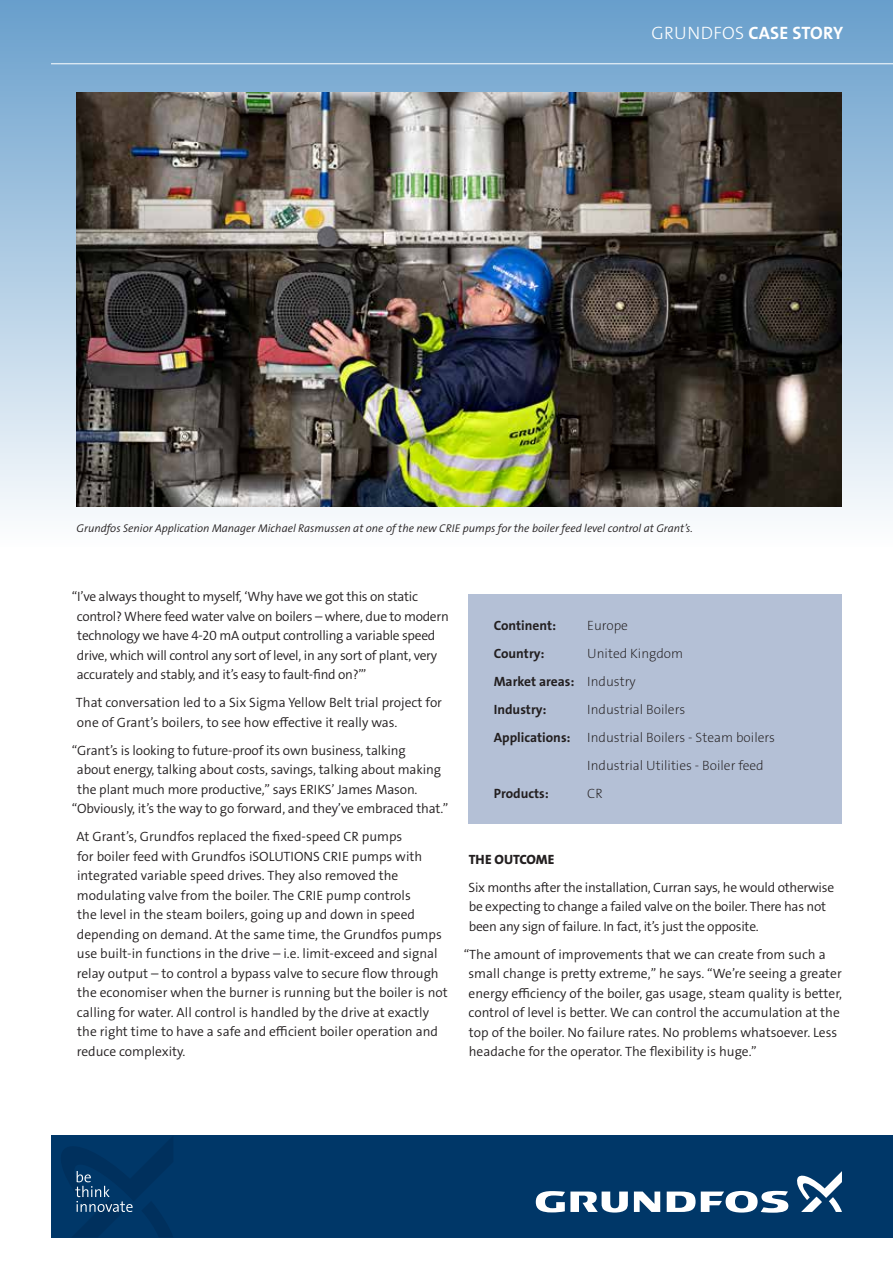
<style>
.page{position:relative;width:893px;height:1263px;background:#fff}
.page>*{position:absolute;margin:0;border:0;box-sizing:border-box;transform-origin:0 0}
.t1{font:18px "Grundfos The Sans V2 OT 7 B";letter-spacing:.005em;color:#fff}
.t2{font:13.5px/19.5px "Grundfos The Sans V2 OT 4 SL";color:#231f20}
.t3{font:13.5px/19.5px "Grundfos The Sans V2 OT 4 SL";letter-spacing:-.02em;color:#231f20}
.t4{font:13.5px "Grundfos The Sans V2 OT 2 XL";color:#231f20}
.t5{font:13.5px/28px "Grundfos The Sans V2 OT 7 B";color:#231f20}
.t6{font:13.5px "Grundfos The Sans V2 OT 8 XB";color:#231f20}
.t7{font:11.25px "Grundfos The Sans V2 OT 4 SL Italic";color:#231f20}
.s1{font-family:"Grundfos The Sans V2 OT 3 L"}
.s2{font-family:"Grundfos The Sans V2 OT 2 XL"}
.s3{font-family:"Grundfos The Sans V2 OT 7 B"}
</style>
<div class="page">
<div style="left:0;top:0;width:893px;height:546px;background:linear-gradient(to bottom,#689fcb,#f8f8f8)"></div>
<img style="left:77px;top:92px;width:765px;height:414px">
<div style="left:468px;top:595px;width:374px;height:229px;background:#b4c0d6"></div>
<div style="left:51px;top:1135px;width:842px;height:102px;background:#003768"></div>
<svg style="left:634px;top:1191px;width:26px;height:21px"></svg>
<svg style="left:536px;top:1191px;width:92px;height:21px"></svg>
<svg style="left:667px;top:1191px;width:121px;height:22px"></svg>
<svg style="left:797px;top:1171px;width:45px;height:41px"></svg>
<svg style="left:61px;top:1137px;width:112px;height:100px"></svg>
<hr style="left:51px;top:63px;width:842px;height:1px;background:#fff">
<h1 class="t1" style="left:652px;top:21px;width:193px"><span class="s1">GRUNDFOS</span> CASE STORY</h1>
<p class="t7" style="left:77px;top:521px;width:618px">Grundfos Senior Application Manager Michael Rasmussen at one of the new CRIE pumps for the boiler feed level control at Grant’s.</p>
<p class="t3" style="left:77px;top:587px;width:373px;text-indent:-5px">“I’ve always thought to myself, ‘Why have we got this on static control? Where feed water valve on boilers – where, due to modern technology we have 4-20 mA output controlling a variable speed drive, which will control any sort of level, in any sort of plant, very accurately and stably, and it’s easy to fault-find on?’”</p>
<p class="t2" style="left:76px;top:693px;width:368px">That conversation led to a Six Sigma Yellow Belt trial project for one of Grant’s boilers, to see how effective it really was.</p>
<p class="t2" style="left:72px;top:740px;width:335px">“Grant’s is looking to future-proof its own business, talking</p>
<p class="t2" style="left:77px;top:760px;width:366px">about energy, talking about costs, savings, talking about making</p>
<p class="t2" style="left:77px;top:779px;width:342px">the plant much more productive,” says ERIKS’ James Mason.</p>
<p class="t2" style="left:72px;top:799px;width:378px">“Obviously, it’s the way to go forward, and they’ve embraced that.”</p>
<p class="t2" style="left:76px;top:827px;width:373px">At Grant’s, Grundfos replaced the fixed-speed CR pumps<br>for boiler feed with Grundfos iSOLUTIONS CRIE pumps with integrated variable speed drives. They also removed the modulating valve from the boiler. The CRIE pump controls<br>the level in the steam boilers, going up and down in speed depending on demand. At the same time, the Grundfos pumps use built-in functions in the drive – i.e. limit-exceed and signal relay output – to control a bypass valve to secure flow through the economiser when the burner is running but the boiler is not calling for water. All control is handled by the drive at exactly the right time to have a safe and efficient boiler operation and reduce complexity.</p>
<p class="t5" style="left:494px;top:612px;width:64px">Continent:</p>
<p class="t4" style="left:587px;top:617px;width:42px">Europe</p>
<p class="t5" style="left:494px;top:640px;width:52px">Country:</p>
<p class="t4" style="left:587px;top:645px;width:97px">United Kingdom</p>
<p class="t5" style="left:494px;top:668px;width:143px">Market areas: <span class="s2">Industry<br></span>Industry:</p>
<p class="t4" style="left:587px;top:701px;width:99px">Industrial Boilers</p>
<p class="t4" style="left:494px;top:729px;width:283px"><span class="s3">Applications:</span> Industrial Boilers - Steam boilers</p>
<p class="t4" style="left:587px;top:757px;width:178px">Industrial Utilities - Boiler feed</p>
<p class="t5" style="left:494px;top:780px;width:57px">Products:</p>
<p class="t4" style="left:587px;top:785px;width:17px">CR</p>
<p class="t6" style="left:469px;top:850px;width:87px">THE OUTCOME</p>
<p class="t3" style="left:468px;top:877px;width:367px">Six months after the installation, Curran says, he would otherwise be expecting to change a failed valve on the boiler. There has not been any sign of failure. In fact, it’s just the opposite.</p>
<p class="t2" style="left:468px;top:944px;width:375px;text-indent:-5px">“The amount of improvements that we can create from such a small change is pretty extreme,” he says. “We’re seeing a greater energy efficiency of the boiler, gas usage, steam quality is better, control of level is better. We can control the accumulation at the top of the boiler. No failure rates. No problems whatsoever. Less headache for the operator. The flexibility is huge.”</p>
</div>
